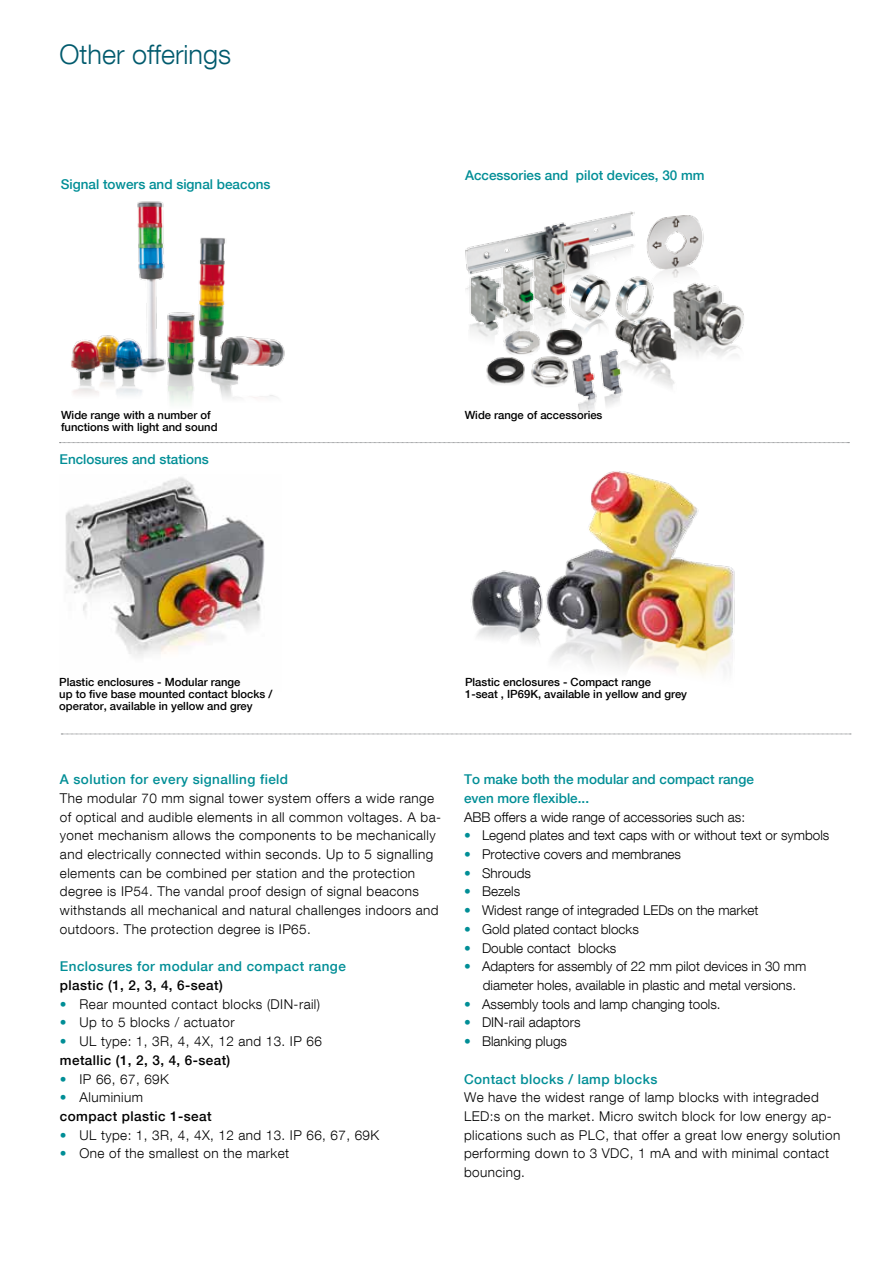
<style>
.page{position:relative;width:893px;height:1263px;background:#fff}
.page>*{position:absolute;margin:0;border:0;box-sizing:border-box;transform-origin:0 0}
.t1{font:300 27px "ABB Neue Helvetica";color:#005a6d}
.t2{font:300 13.5px/18.8px "ABB Neue Helvetica";letter-spacing:.03em;color:#000}
.t3{font:300 13.5px/18.8px "ABB Neue Helvetica";color:#000}
.t4{font:500 13.5px/18.8px "ABB Neue Helvetica";color:#008e96}
.t5{font:500 13.5px "ABB Neue Helvetica";letter-spacing:.03em;color:#008e96}
.t6{font:500 13.5px/18.8px "ABB Neue Helvetica";letter-spacing:.03em;color:#000}
.t7{font:500 11.25px/12px "ABB Neue Helvetica";color:#000}
.s1{color:#008e96}
.s2{font-weight:500}
.s3{font-weight:300;color:#008e96}
.s4{font-weight:300}
</style>
<div class="page">
<img style="left:646px;top:215px;width:58px;height:63px">
<img style="left:486px;top:356px;width:81px;height:31px">
<img style="left:635px;top:283px;width:109px;height:105px">
<img style="left:465px;top:211px;width:170px;height:62px">
<img style="left:465px;top:273px;width:50px;height:97px">
<img style="left:493px;top:261px;width:48px;height:101px">
<img style="left:527px;top:250px;width:44px;height:106px">
<img style="left:551px;top:261px;width:108px;height:111px">
<svg style="left:61px;top:734px;width:790px;height:1px"></svg>
<img style="left:71px;top:201px;width:214px;height:202px">
<svg style="left:60px;top:442px;width:789px;height:1px"></svg>
<img style="left:65px;top:477px;width:200px;height:180px">
<img style="left:470px;top:471px;width:265px;height:205px">
<img style="left:567px;top:340px;width:62px;height:75px">
<h1 class="t1" style="left:60px;top:38px;width:173px">Other offerings</h1>
<p class="t4" style="left:61px;top:174px;width:211px">Signal towers and signal beacons</p>
<p class="t4" style="left:465px;top:165px;width:241px">Accessories and pilot devices, 30 mm</p>
<p class="t7" style="left:61px;top:409px;width:158px">Wide range with a number of functions with light and sound</p>
<p class="t7" style="left:465px;top:409px;width:139px">Wide range of accessories</p>
<p class="t4" style="left:60px;top:450px;width:151px">Enclosures and stations</p>
<p class="t7" style="left:59px;top:675px;width:215px">Plastic enclosures - Modular range<br>up to five base mounted contact blocks / operator, available in yellow and grey</p>
<p class="t7" style="left:465px;top:675px;width:224px">Plastic enclosures - Compact range<br>1-seat , IP69K, available in yellow and grey</p>
<p class="t5" style="left:60px;top:771px;width:230px">A solution for every signalling field</p>
<p class="t2" style="left:60px;top:788px;width:383px">The modular 70 mm signal tower system offers a wide range of optical and audible elements in all common voltages. A ba&shy;yonet mechanism allows the components to be mechanically and electrically connected within seconds. Up to 5 signalling elements can be combined per station and the protection degree is IP54. The vandal proof design of signal beacons withstands all mechanical and natural challenges indoors and outdoors. The protection degree is IP65.</p>
<p class="t5" style="left:60px;top:958px;width:287px">Enclosures for modular and compact range</p>
<p class="t6" style="left:60px;top:976px;width:164px">plastic (1, 2, 3, 4, 6-seat)</p>
<p class="t2" style="left:60px;top:994px;width:262px"><span class="s1">•</span> Rear mounted contact blocks (DIN-rail)</p>
<p class="t2" style="left:60px;top:1013px;width:176px"><span class="s1">•</span> Up to 5 blocks / actuator</p>
<p class="t2" style="left:60px;top:1032px;width:263px"><span class="s1">•</span> UL type: 1, 3R, 4, 4X, 12 and 13. IP 66 <span class="s2">metallic (1, 2, 3, 4, 6-seat)</span></p>
<p class="t2" style="left:60px;top:1069px;width:110px"><span class="s1">•</span> IP 66, 67, 69K</p>
<p class="t6" style="left:60px;top:1088px;width:153px"><span class="s3">•</span> <span class="s4">Aluminium<br></span>compact plastic 1-seat</p>
<p class="t2" style="left:60px;top:1125px;width:321px"><span class="s1">•</span> UL type: 1, 3R, 4, 4X, 12 and 13. IP 66, 67, 69K</p>
<p class="t2" style="left:60px;top:1144px;width:231px"><span class="s1">•</span> One of the smallest on the market</p>
<p class="t4" style="left:464px;top:770px;width:291px">To make both the modular and compact range even more flexible...</p>
<p class="t3" style="left:464px;top:807px;width:283px">ABB offers a wide range of accessories such as:</p>
<p class="t3" style="left:464px;top:826px;width:367px"><span class="s1">•</span> Legend plates and text caps with or without text or symbols</p>
<p class="t3" style="left:464px;top:844px;width:219px"><span class="s1">•</span> Protective covers and membranes</p>
<p class="t3" style="left:464px;top:863px;width:69px"><span class="s1">•</span> Shrouds</p>
<p class="t2" style="left:464px;top:882px;width:58px"><span class="s1">•</span> Bezels</p>
<p class="t3" style="left:464px;top:901px;width:296px"><span class="s1">•</span> Widest range of integraded LEDs on the market</p>
<p class="t3" style="left:464px;top:919px;width:176px"><span class="s1">•</span> Gold plated contact blocks</p>
<p class="t3" style="left:464px;top:938px;width:154px"><span class="s1">•</span> Double contact blocks</p>
<p class="t3" style="left:483px;top:957px;width:325px;text-indent:-19px"><span class="s1">•</span> Adapters for assembly of 22 mm pilot devices in 30 mm diameter holes, available in plastic and metal versions.</p>
<p class="t3" style="left:464px;top:994px;width:258px"><span class="s1">•</span> Assembly tools and lamp changing tools.</p>
<p class="t3" style="left:464px;top:1013px;width:118px"><span class="s1">•</span> DIN-rail adaptors</p>
<p class="t3" style="left:464px;top:1032px;width:105px"><span class="s1">•</span> Blanking plugs</p>
<p class="t5" style="left:464px;top:1071px;width:195px">Contact blocks / lamp blocks</p>
<p class="t2" style="left:464px;top:1088px;width:378px">We have the widest range of lamp blocks with integraded LED:s on the market. Micro switch block for low energy ap&shy;plications such as PLC, that offer a great low energy solution performing down to 3 VDC, 1 mA and with minimal contact bouncing.</p>
</div>
